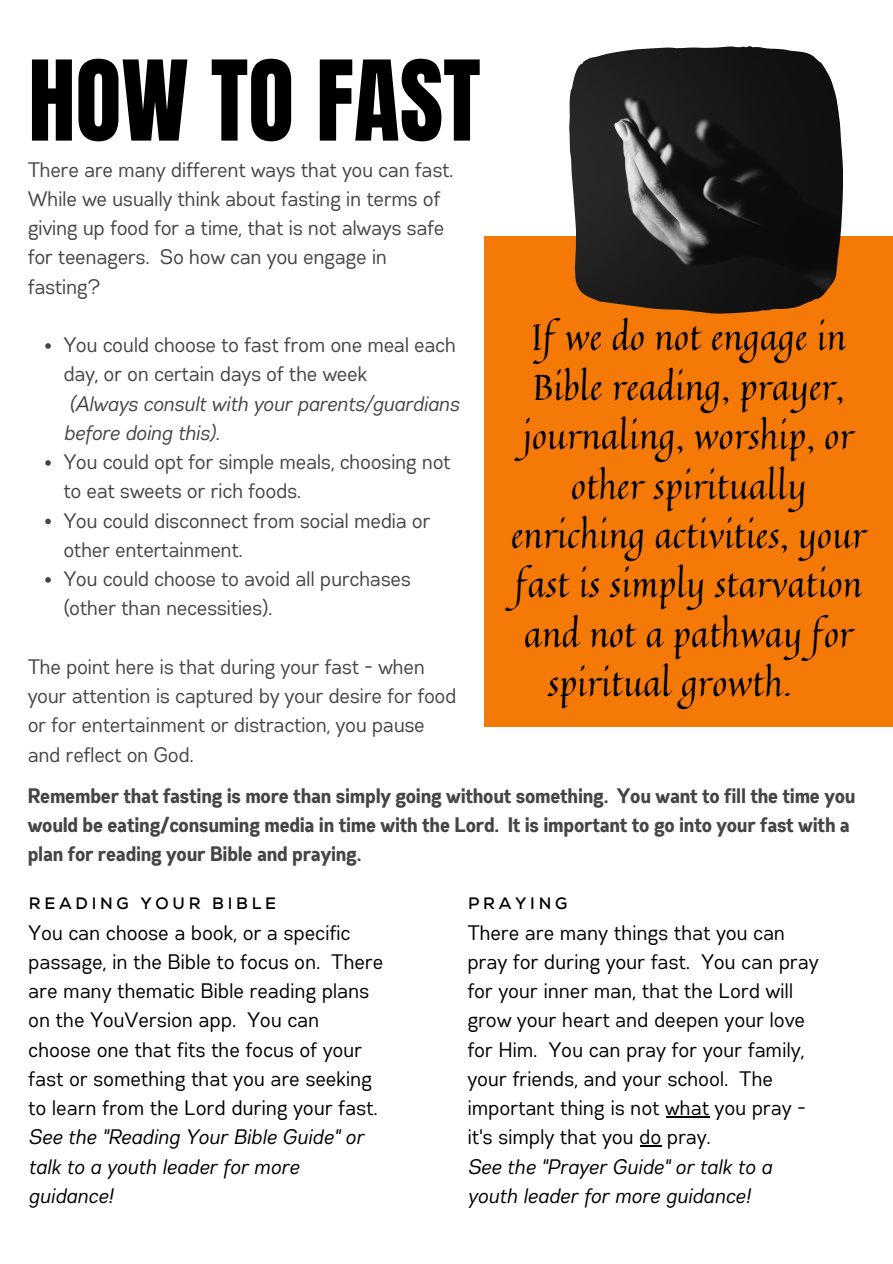
<style>
.page{position:relative;width:893px;height:1264px;background:#fff}
.page>*{position:absolute;margin:0;border:0;box-sizing:border-box;transform-origin:0 0}
.t1{font:94.35px "Anton";color:#000}
.t2{font:36px "Quintessential";letter-spacing:.01em;color:#000}
.t3{font:21px/29.2px "Gabriel Sans Cond";color:#444645}
.t4{font:21px/29.2px "Gabriel Sans Cond";letter-spacing:.01em;color:#000}
.t5{font:700 21px/29.2px "Gabriel Sans Cond";color:#444645}
.t6{font:italic 21px/29.2px "Gabriel Sans Cond";letter-spacing:.01em;color:#000}
.t7{font:italic 21px/29.2px "Gabriel Sans Cond";color:#444645}
.t8{font:700 16.5px "Nexa";letter-spacing:.225em;color:#000}
</style>
<div class="page">
<div style="left:484px;top:237px;width:408px;height:490px;background:#f47907"></div>
<svg style="left:45px;top:343px;width:6px;height:6px"></svg>
<svg style="left:45px;top:460px;width:6px;height:6px"></svg>
<svg style="left:45px;top:518px;width:6px;height:6px"></svg>
<svg style="left:45px;top:577px;width:6px;height:5px"></svg>
<img style="left:569px;top:46px;width:273px;height:267px">
<hr style="left:665px;top:1116px;width:44px;height:1px;background:#000">
<svg style="left:640px;top:1145px;width:21px;height:1px"></svg>
<h1 class="t1" style="left:28px;top:33px;width:454px">HOW TO FAST</h1>
<p class="t3" style="left:28px;top:156px;width:427px">There are many different ways that you can fast.<br>While we usually think about fasting in terms of giving up food for a time, that is not always safe for teenagers. So how can you engage in fasting?</p>
<p class="t3" style="left:64px;top:331px;width:394px">You could choose to fast from one meal each day, or on certain days of the week</p>
<p class="t7" style="left:64px;top:390px;width:397px">(Always consult with your parents/guardians before doing this).</p>
<p class="t3" style="left:64px;top:448px;width:388px">You could opt for simple meals, choosing not to eat sweets or rich foods.<br>You could disconnect from social media or other entertainment.<br>You could choose to avoid all purchases (other than necessities).</p>
<p class="t3" style="left:28px;top:653px;width:430px">The point here is that during your fast - when your attention is captured by your desire for food or for entertainment or distraction, you pause and reflect on God.</p>
<h2 class="t2" style="left:531px;top:309px;width:316px">If we do not engage in</h2>
<h2 class="t2" style="left:533px;top:358px;width:313px">Bible reading, prayer,</h2>
<h2 class="t2" style="left:523px;top:408px;width:332px">journaling, worship, or</h2>
<h2 class="t2" style="left:571px;top:457px;width:236px">other spiritually</h2>
<h2 class="t2" style="left:511px;top:507px;width:357px">enriching activities, your</h2>
<h2 class="t2" style="left:515px;top:556px;width:348px">fast is simply starvation</h2>
<h2 class="t2" style="left:524px;top:606px;width:331px">and not a pathway for</h2>
<h2 class="t2" style="left:548px;top:655px;width:246px">spiritual growth.</h2>
<p class="t5" style="left:28px;top:782px;width:829px">Remember that fasting is more than simply going without something. You want to fill the time you would be eating/consuming media in time with the Lord. It is important to go into your fast with a plan for reading your Bible and praying.</p>
<p class="t8" style="left:29px;top:893px;width:249px">READING YOUR BIBLE</p>
<p class="t4" style="left:29px;top:919px;width:356px">You can choose a book, or a specific passage, in the Bible to focus on. There are many thematic Bible reading plans on the YouVersion app. You can choose one that fits the focus of your fast or something that you are seeking to learn from the Lord during your fast.</p>
<p class="t6" style="left:29px;top:1123px;width:336px">See the "Reading Your Bible Guide" or talk to a youth leader for more guidance!</p>
<p class="t8" style="left:468px;top:893px;width:101px">PRAYING</p>
<p class="t4" style="left:468px;top:919px;width:352px">There are many things that you can pray for during your fast. You can pray for your inner man, that the Lord will grow your heart and deepen your love for Him. You can pray for your family, your friends, and your school. The important thing is not what you pray - it's simply that you do pray.</p>
<p class="t6" style="left:468px;top:1152px;width:306px">See the "Prayer Guide" or talk to a youth leader for more guidance!</p>
</div>
